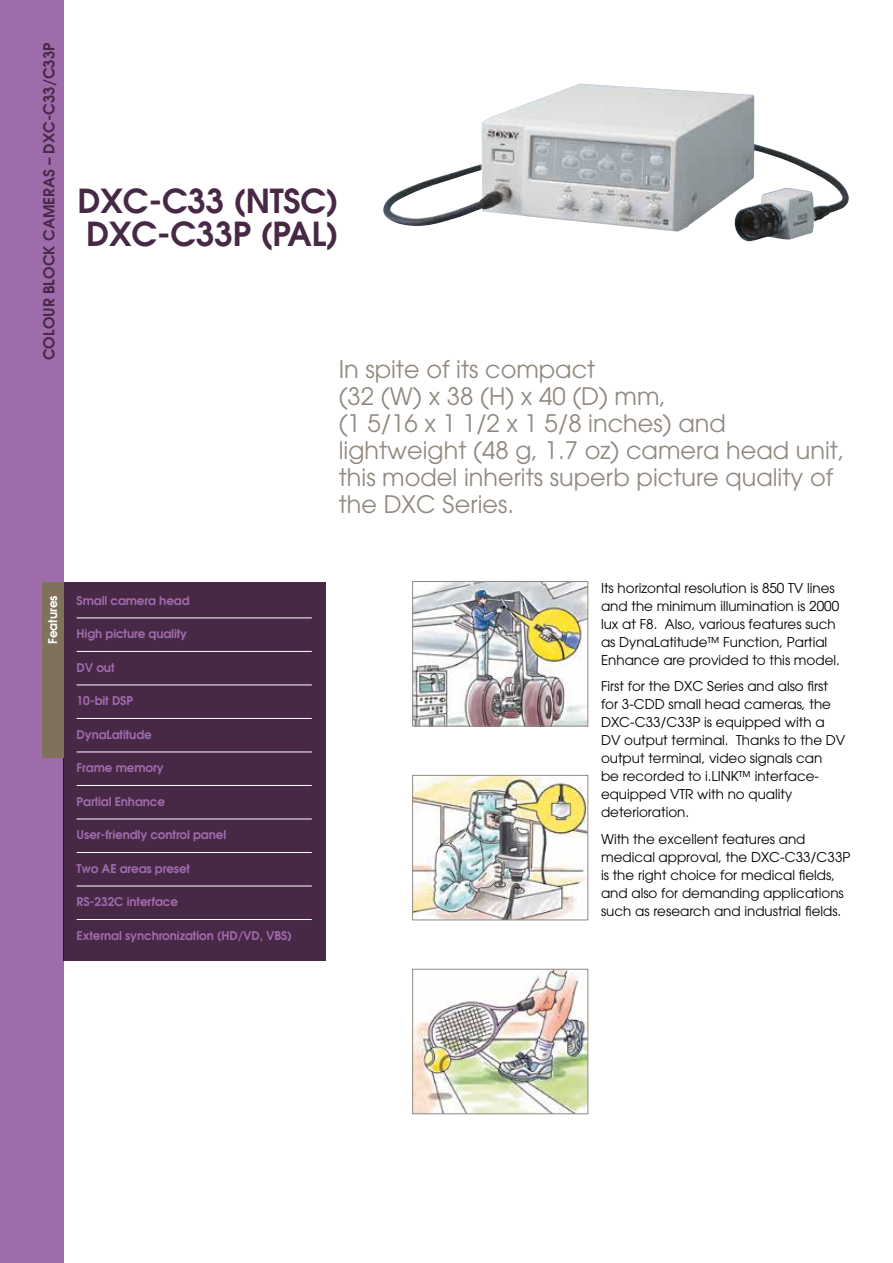
<style>
.page{position:relative;width:893px;height:1263px;background:#fff}
.page>*{position:absolute;margin:0;border:0;box-sizing:border-box;transform-origin:0 0}
.t1{font:600 33px/33px "Avant Garde";letter-spacing:-.005em;color:#472845}
.t2{font:24px/27px "ITC Avant Garde Pro";color:#918980}
.t3{font:600 15px "Avant Garde";color:#472845}
.t4{font:13.5px/18px "ITC Avant Garde Pro";color:#000}
.t5{font:600 12px "Avant Garde";letter-spacing:-.01em;color:#9e6bab}
.t6{font:600 12px "Avant Garde";color:#fff}
</style>
<div class="page">
<div style="left:0;top:0;width:64px;height:1263px;background:#9e6bab"></div>
<img style="left:383px;top:84px;width:466px;height:157px">
<div style="left:64px;top:583px;width:262px;height:378px;background:#472845"></div>
<hr style="left:77px;top:617px;width:235px;height:1px;background:#fff">
<hr style="left:77px;top:651px;width:235px;height:1px;background:#fff">
<hr style="left:77px;top:684px;width:235px;height:1px;background:#fff">
<hr style="left:77px;top:718px;width:235px;height:1px;background:#fff">
<hr style="left:77px;top:751px;width:235px;height:1px;background:#fff">
<hr style="left:77px;top:785px;width:235px;height:1px;background:#fff">
<hr style="left:77px;top:819px;width:235px;height:1px;background:#fff">
<hr style="left:77px;top:852px;width:235px;height:1px;background:#fff">
<hr style="left:77px;top:886px;width:235px;height:1px;background:#fff">
<hr style="left:77px;top:919px;width:235px;height:1px;background:#fff">
<div style="left:43px;top:583px;width:21px;height:175px;background:#80715d"></div>
<img style="left:414px;top:583px;width:172px;height:141px">
<div style="left:412px;top:581px;width:176px;height:145px;border:1px solid #918980"></div>
<img style="left:414px;top:777px;width:172px;height:141px">
<div style="left:412px;top:775px;width:176px;height:145px;border:1px solid #918980"></div>
<img style="left:414px;top:971px;width:172px;height:141px">
<div style="left:412px;top:969px;width:176px;height:145px;border:1px solid #918980"></div>
<p class="t3" style="left:39px;top:360px;width:319px;rotate:-90deg">COLOUR BLOCK CAMERAS – DXC-C33/C33P</p>
<h1 class="t1" style="left:78px;top:184px;width:263px">DXC-C33 (NTSC)<br>DXC-C33P (PAL)</h1>
<h2 class="t2" style="left:339px;top:356px;width:507px">In spite of its compact<br>(32 (W) x 38 (H) x 40 (D) mm,<br>(1 5/16 x 1 1/2 x 1 5/8 inches) and lightweight (48 g, 1.7 oz) camera head unit, this model inherits superb picture quality of the DXC Series.</h2>
<p class="t6" style="left:45px;top:644px;width:50px;rotate:-90deg">Features</p>
<p class="t5" style="left:77px;top:592px;width:115px">Small camera head</p>
<p class="t5" style="left:77px;top:626px;width:112px">High picture quality</p>
<p class="t5" style="left:77px;top:659px;width:40px">DV out</p>
<p class="t5" style="left:77px;top:693px;width:58px">10-bit DSP</p>
<p class="t5" style="left:77px;top:726px;width:77px">DynaLatitude</p>
<p class="t5" style="left:77px;top:760px;width:89px">Frame memory</p>
<p class="t5" style="left:77px;top:793px;width:90px">Partial Enhance</p>
<p class="t5" style="left:77px;top:827px;width:151px">User-friendly control panel</p>
<p class="t5" style="left:77px;top:860px;width:115px">Two AE areas preset</p>
<p class="t5" style="left:77px;top:894px;width:103px">RS-232C interface</p>
<p class="t5" style="left:77px;top:927px;width:217px">External synchronization (HD/VD, VBS)</p>
<p class="t4" style="left:601px;top:578px;width:240px">Its horizontal resolution is 850 TV lines and the minimum illumination is 2000 lux at F8. Also, various features such as DynaLatitude™ Function, Partial Enhance are provided to this model.</p>
<p class="t4" style="left:601px;top:677px;width:246px">First for the DXC Series and also first for 3-CDD small head cameras, the<br>DXC-C33/C33P is equipped with a<br>DV output terminal. Thanks to the DV output terminal, video signals can<br>be recorded to i.LINK™ interface&shy;equipped VTR with no quality deterioration.</p>
<p class="t4" style="left:601px;top:829px;width:251px">With the excellent features and medical approval, the DXC-C33/C33P is the right choice for medical fields, and also for demanding applications such as research and industrial fields.</p>
</div>
